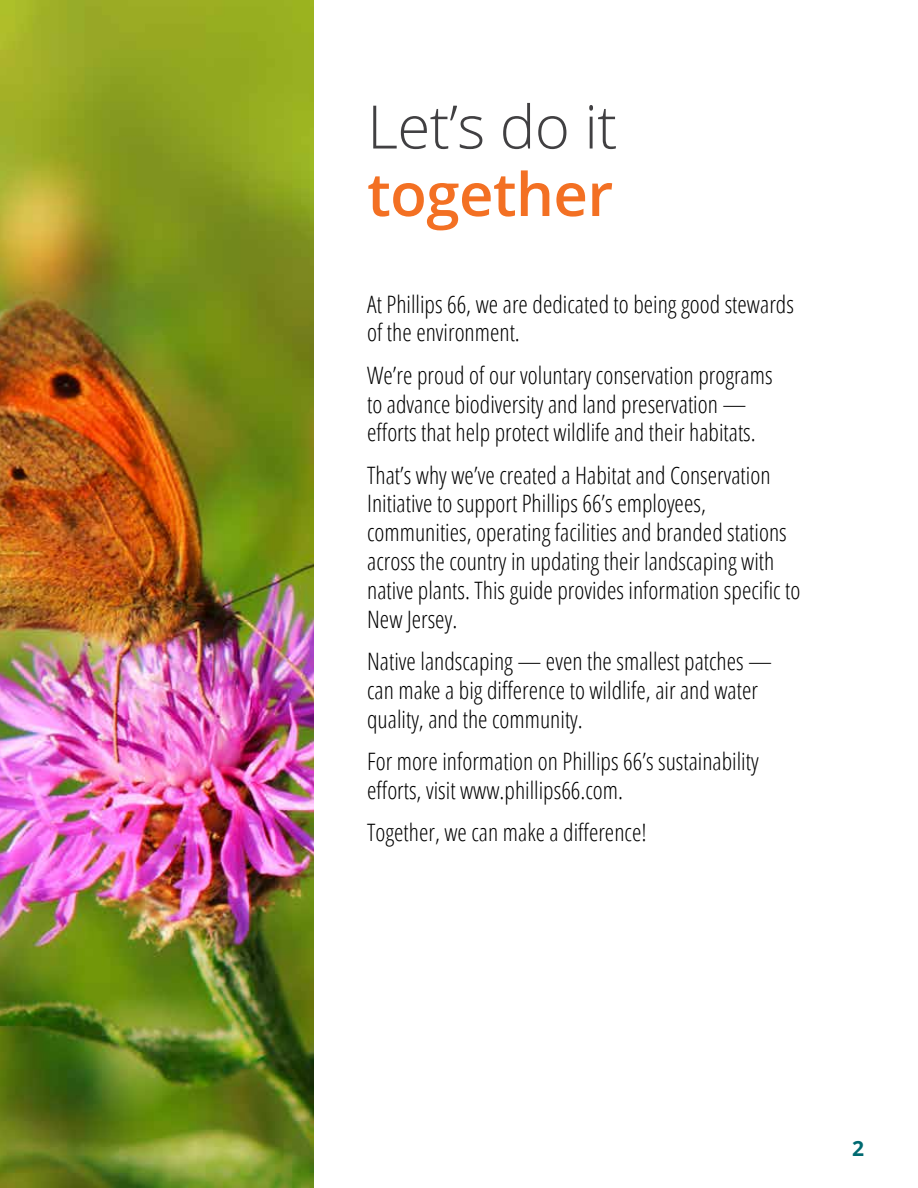
<style>
.page{position:relative;width:918px;height:1188px;background:#fff}
.page>*{position:absolute;margin:0;border:0;box-sizing:border-box;transform-origin:0 0}
.t1{font:300 60px "Open Sans";letter-spacing:-.01em;color:#414042}
.t2{font:600 60px "Open Sans";letter-spacing:-.01em;color:#f37023}
.t3{font:300 condensed 24px/28.8px "Open Sans";color:#000}
.t4{font:700 21px "Open Sans";color:#006a71}
</style>
<div class="page">
<img style="left:0;top:0;width:313px;height:1188px">
<h1 class="t1" style="left:367px;top:86px;width:252px">Let’s do it</h1>
<h1 class="t2" style="left:367px;top:153px;width:248px">together</h1>
<p class="t3" style="left:367px;top:289px;width:428px">At Phillips 66, we are dedicated to being good stewards of the environment.</p>
<p class="t3" style="left:367px;top:360px;width:407px">We’re proud of our voluntary conservation programs to advance biodiversity and land preservation — efforts that help protect wildlife and their habitats.</p>
<p class="t3" style="left:367px;top:460px;width:435px">That’s why we’ve created a Habitat and Conservation Initiative to support Phillips 66’s employees, communities, operating facilities and branded stations across the country in updating their landscaping with native plants. This guide provides information specific to New Jersey.</p>
<p class="t3" style="left:367px;top:646px;width:407px">Native landscaping — even the smallest patches — can make a big difference to wildlife, air and water quality, and the community.</p>
<p class="t3" style="left:367px;top:746px;width:393px">For more information on Phillips 66’s sustainability efforts, visit www.phillips66.com.</p>
<p class="t3" style="left:367px;top:817px;width:281px">Together, we can make a difference!</p>
<p class="t4" style="left:852px;top:1134px;width:13px">2</p>
</div>
